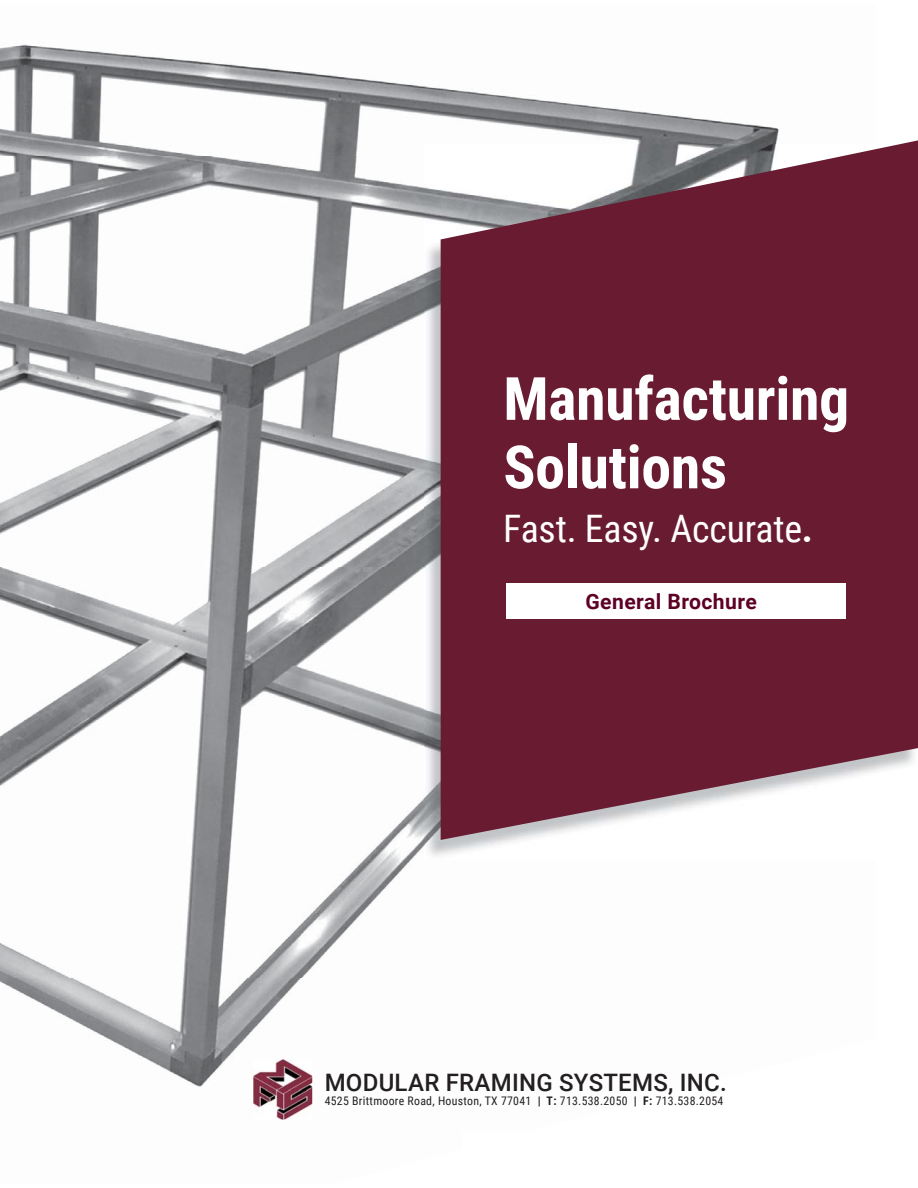
<style>
.page{position:relative;width:918px;height:1188px;background:#fff}
.page>*{position:absolute;margin:0;border:0;box-sizing:border-box;transform-origin:0 0}
.t1{font:700 59.7px/68.4px "Roboto Condensed";letter-spacing:-.005em;color:#fff}
.t2{font:37.95px "Roboto Condensed";letter-spacing:-.005em;color:#fff}
.t3{font:500 24px "Roboto";letter-spacing:.01em;color:#231f20}
.t4{font:700 21.15px "Roboto";letter-spacing:.02em;color:#5d0025}
.t5{font:11.85px "Roboto Condensed";letter-spacing:.025em;color:#231f20}
.s1{font-weight:700}
</style>
<div class="page">
<img style="left:0;top:44px;width:779px;height:113px">
<img style="left:0;top:157px;width:425px;height:947px">
<img style="left:425px;top:145px;width:91px;height:711px">
<svg style="left:441px;top:140px;width:477px;height:700px;background:#79374b"></svg>
<img style="left:253px;top:1059px;width:59px;height:61px">
<div style="left:506px;top:583px;width:340px;height:35px;background:#fff"></div>
<h1 class="t1" style="left:503px;top:365px;width:347px">Manufacturing<br>Solutions</h1>
<h2 class="t2" style="left:503px;top:507px;width:311px">Fast. Easy. Accurate<span class="s1">.</span></h2>
<h3 class="t4" style="left:585px;top:589px;width:173px">General Brochure</h3>
<h3 class="t3" style="left:325px;top:1069px;width:404px">MODULAR FRAMING SYSTEMS, INC.</h3>
<p class="t5" style="left:325px;top:1094px;width:400px">4525 Brittmoore Road, Houston, TX 77041 <span class="s1">| T:</span> 713.538.2050 <span class="s1">| F:</span> 713.538.2054</p>
</div>
